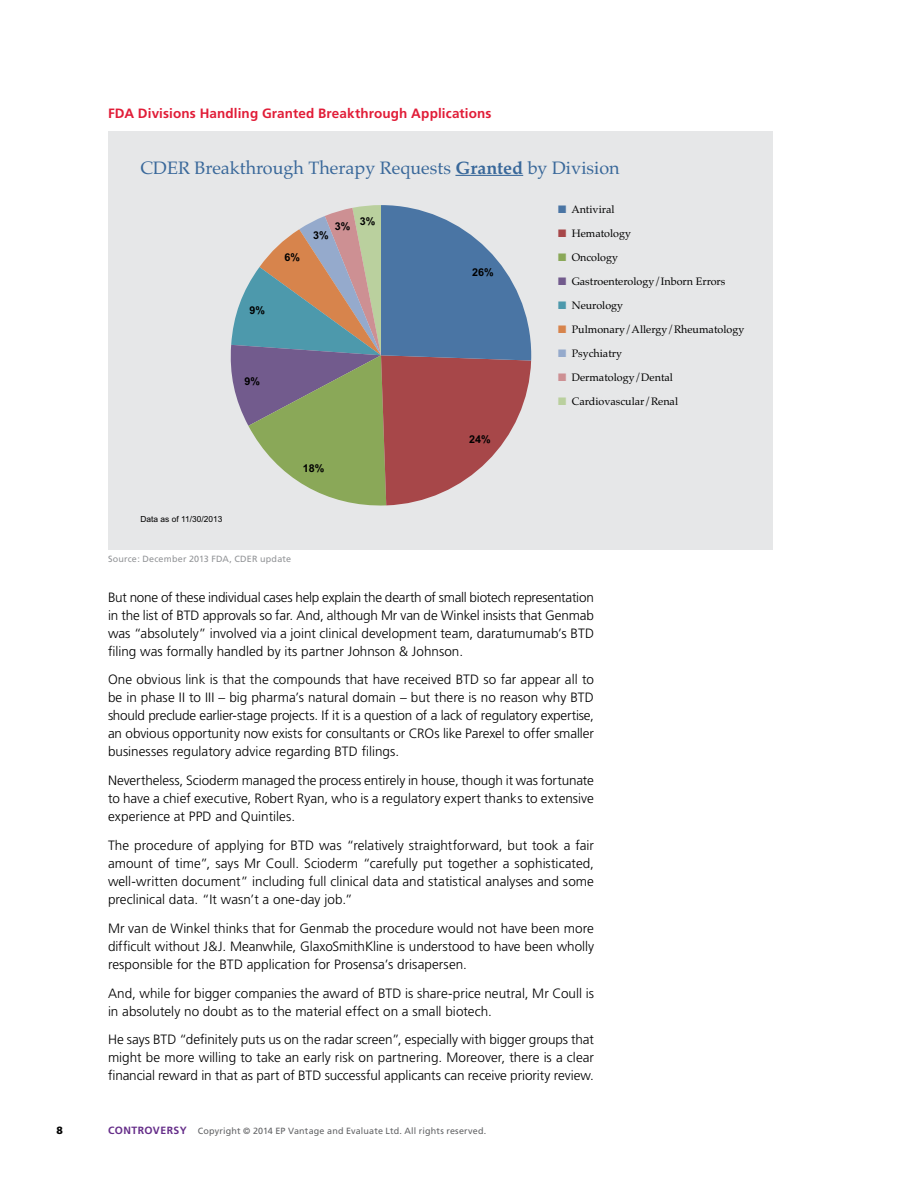
<style>
.page{position:relative;width:918px;height:1188px;background:#fff}
.page>*{position:absolute;margin:0;border:0;box-sizing:border-box;transform-origin:0 0}
.t1{font:18px "Palatino";color:#39689a}
.t2{font:300 13.5px/18px "Frutiger";color:#000;text-align:justify}
.t3{font:700 13.5px "Frutiger";letter-spacing:.01em;color:#e11d38}
.t4{font:10.8px "Palatino";color:#000}
.t5{font:700 10.8px "Arial";color:#000}
.t6{font:700 10.5px "Frutiger";color:#652d89}
.t7{font:900 10.5px "Frutiger";color:#000}
.t8{font:9px "Frutiger";letter-spacing:.02em;color:#636466}
.t9{font:9px "Frutiger";letter-spacing:.02em;color:#939598}
.t10{font:8.4px "Arial";color:#000}
.s1{font-weight:700}
.s2{color:#4a75a4}
.s3{color:#a74749}
.s4{color:#8aa858}
.s5{color:#725b8d}
.s6{color:#4d99ac}
.s7{color:#d7844c}
.s8{color:#95aacc}
.s9{color:#cd9093}
.s10{color:#bad09e}
</style>
<div class="page">
<div style="left:108px;top:131px;width:664px;height:419px;background:#e6e7e8"></div>
<svg style="left:230px;top:205px;width:301px;height:301px"></svg>
<hr style="left:455px;top:175px;width:68px;height:1px;background:#39689a">
<p class="t3" style="left:108px;top:106px;width:385px">FDA Divisions Handling Granted Breakthrough Applications</p>
<h1 class="t1" style="left:141px;top:152px;width:481px">CDER Breakthrough Therapy Requests <span class="s1">Granted</span> by Division</h1>
<p class="t5" style="left:250px;top:303px;width:17px">9%</p>
<p class="t5" style="left:285px;top:250px;width:17px">6%</p>
<p class="t5" style="left:335px;top:220px;width:17px">3%</p>
<p class="t5" style="left:313px;top:228px;width:17px">3%</p>
<p class="t5" style="left:360px;top:214px;width:17px">3%</p>
<p class="t5" style="left:245px;top:374px;width:17px">9%</p>
<p class="t5" style="left:303px;top:461px;width:23px">18%</p>
<p class="t10" style="left:141px;top:513px;width:83px">Data as of 11/30/2013</p>
<p class="t9" style="left:108px;top:554px;width:185px">Source: December 2013 FDA, CDER update</p>
<p class="t5" style="left:472px;top:266px;width:23px">26%</p>
<p class="t5" style="left:469px;top:433px;width:23px">24%</p>
<p class="t4" style="left:558px;top:201px;width:58px"><span class="s2">■</span> Antiviral</p>
<p class="t4" style="left:558px;top:225px;width:74px"><span class="s3">■</span> Hematology</p>
<p class="t4" style="left:558px;top:249px;width:61px"><span class="s4">■</span> Oncology</p>
<p class="t4" style="left:558px;top:273px;width:169px"><span class="s5">■</span> Gastroenterology/Inborn Errors</p>
<p class="t4" style="left:558px;top:296px;width:67px"><span class="s6">■</span> Neurology</p>
<p class="t4" style="left:558px;top:320px;width:188px"><span class="s7">■</span> Pulmonary/Allergy/Rheumatology</p>
<p class="t4" style="left:558px;top:344px;width:65px"><span class="s8">■</span> Psychiatry</p>
<p class="t4" style="left:558px;top:368px;width:116px"><span class="s9">■</span> Dermatology/Dental</p>
<p class="t4" style="left:558px;top:392px;width:121px"><span class="s10">■</span> Cardiovascular/Renal</p>
<p class="t2" style="left:108px;top:588px;width:488px">But none of these individual cases help explain the dearth of small biotech representation in the list of BTD approvals so far. And, although Mr van de Winkel insists that Genmab was “absolutely” involved via a joint clinical development team, daratumumab’s BTD filing was formally handled by its partner Johnson &amp; Johnson.</p>
<p class="t2" style="left:108px;top:671px;width:487px">One obvious link is that the compounds that have received BTD so far appear all to be in phase II to III – big pharma’s natural domain – but there is no reason why BTD should preclude earlier-stage projects. If it is a question of a lack of regulatory expertise, an obvious opportunity now exists for consultants or CROs like Parexel to offer smaller businesses regulatory advice regarding BTD filings.</p>
<p class="t2" style="left:108px;top:772px;width:488px">Nevertheless, Scioderm managed the process entirely in house, though it was fortunate to have a chief executive, Robert Ryan, who is a regulatory expert thanks to extensive experience at PPD and Quintiles.</p>
<p class="t2" style="left:108px;top:837px;width:488px">The procedure of applying for BTD was “relatively straightforward, but took a fair amount of time”, says Mr Coull. Scioderm “carefully put together a sophisticated, well-written document” including full clinical data and statistical analyses and some preclinical data. “It wasn’t a one-day job.”</p>
<p class="t2" style="left:108px;top:919px;width:487px">Mr van de Winkel thinks that for Genmab the procedure would not have been more difficult without J&amp;J. Meanwhile, GlaxoSmithKline is understood to have been wholly responsible for the BTD application for Prosensa’s drisapersen.</p>
<p class="t2" style="left:108px;top:984px;width:487px">And, while for bigger companies the award of BTD is share-price neutral, Mr Coull is in absolutely no doubt as to the material effect on a small biotech.</p>
<p class="t2" style="left:108px;top:1031px;width:488px">He says BTD “definitely puts us on the radar screen”, especially with bigger groups that might be more willing to take an early risk on partnering. Moreover, there is a clear financial reward in that as part of BTD successful applicants can receive priority review.</p>
<p class="t7" style="left:57px;top:1124px;width:8px">8</p>
<p class="t6" style="left:108px;top:1124px;width:15px">CONTROVERSY</p>
<p class="t8" style="left:198px;top:1126px;width:290px">Copyright © 2014 EP Vantage and Evaluate Ltd. All rights reserved.</p>
</div>
